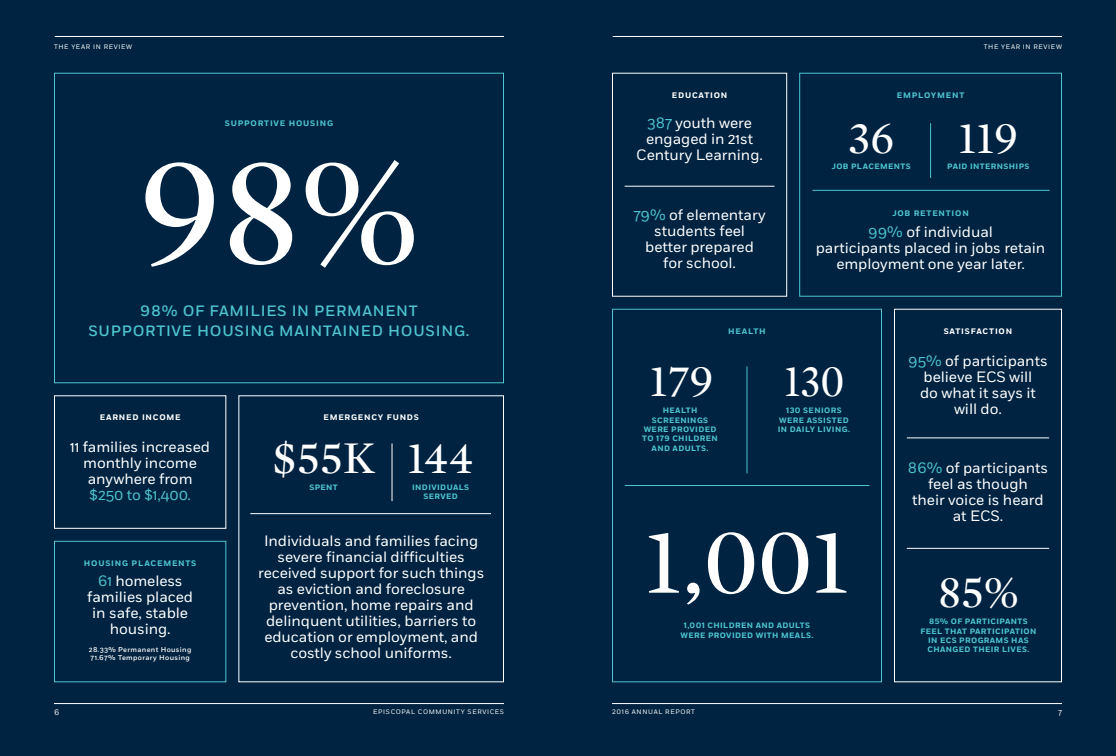
<style>
.page{position:relative;width:1116px;height:756px;background:#fff}
.page>*{position:absolute;margin:0;border:0;box-sizing:border-box;transform-origin:0 0}
.t1{font:159.6px "Mercury Display Roman";color:#fff}
.t2{font:96.2px "Mercury Display Roman";color:#fff}
.t3{font:46.3px "Mercury Display Roman";color:#fff}
.t4{font:46.3px "Mercury Display Roman";color:#fff;scale:.9 1}
.t5{font:15px/16px "Fort";letter-spacing:-.005em;color:#fff;text-align:center}
.t6{font:500 15px/20px "Fort";letter-spacing:.05em;color:#4dc4cf;text-align:center}
.t7{font:15px "Fort";color:#4dc4cf}
.t8{font:700 8px "Fort";letter-spacing:.1em;color:#4dc4cf}
.t9{font:700 8px "Fort";letter-spacing:.1em;color:#fff}
.t10{font:8px "Fort";color:#fff}
.t11{font:700 7.8px/9.4px "Fort";letter-spacing:.05em;color:#4dc4cf;text-align:center}
.t12{font:500 7px/8.4px "Fort";letter-spacing:.05em;color:#fff}
.t13{font:6.5px "Fort";letter-spacing:.1em;color:#fff}
.s1{color:#4dc4cf}
</style>
<div class="page">
<div style="left:558px;top:0;width:558px;height:756px;background:#002341"></div>
<div style="left:612px;top:309px;width:270px;height:373px;border:1px solid #4dc4cf"></div>
<div style="left:0;top:0;width:558px;height:756px;background:#002341"></div>
<div style="left:54px;top:73px;width:450px;height:310px;border:1px solid #4dc4cf"></div>
<div style="left:54px;top:395px;width:172px;height:134px;border:1px solid #fff"></div>
<div style="left:54px;top:541px;width:172px;height:141px;border:1px solid #4dc4cf"></div>
<hr style="left:392px;top:444px;width:1px;height:57px;background:#fff">
<hr style="left:250px;top:513px;width:241px;height:1px;background:#fff">
<hr style="left:55px;top:36px;width:449px;height:1px;background:#fff">
<hr style="left:613px;top:36px;width:449px;height:1px;background:#fff">
<hr style="left:54px;top:703px;width:450px;height:1px;background:#fff">
<div style="left:612px;top:73px;width:175px;height:224px;border:1px solid #fff"></div>
<div style="left:799px;top:73px;width:263px;height:224px;border:1px solid #4dc4cf"></div>
<hr style="left:930px;top:123px;width:1px;height:55px;background:#4dc4cf">
<hr style="left:812px;top:190px;width:238px;height:1px;background:#4dc4cf">
<hr style="left:612px;top:703px;width:450px;height:1px;background:#fff">
<hr style="left:625px;top:186px;width:150px;height:1px;background:#fff">
<div style="left:894px;top:309px;width:168px;height:373px;border:1px solid #fff"></div>
<hr style="left:746px;top:366px;width:1px;height:107px;background:#4dc4cf">
<hr style="left:625px;top:485px;width:245px;height:1px;background:#4dc4cf">
<hr style="left:907px;top:437px;width:142px;height:1px;background:#fff">
<hr style="left:907px;top:548px;width:142px;height:1px;background:#fff">
<p class="t13" style="left:54px;top:43px;width:80px">THE YEAR IN REVIEW</p>
<p class="t13" style="left:984px;top:43px;width:80px">THE YEAR IN REVIEW</p>
<p class="t8" style="left:225px;top:119px;width:110px">SUPPORTIVE HOUSING</p>
<h1 class="t1" style="left:139px;top:120px;width:282px">98%</h1>
<p class="t6" style="left:88px;top:301px;width:383px">98% OF FAMILIES IN PERMANENT<br>SUPPORTIVE HOUSING MAINTAINED HOUSING.</p>
<p class="t9" style="left:100px;top:413px;width:82px">EARNED INCOME</p>
<p class="t5" style="left:70px;top:439px;width:141px">11 families increased monthly income anywhere from</p>
<p class="t7" style="left:89px;top:486px;width:103px">$250 to $1,400.</p>
<p class="t8" style="left:84px;top:558px;width:114px">HOUSING PLACEMENTS</p>
<p class="t5" style="left:87px;top:573px;width:107px"><span class="s1">61</span> homeless families placed in safe, stable housing.</p>
<p class="t12" style="left:89px;top:645px;width:104px">28.33% Permanent Housing<br>71.67% Temporary Housing</p>
<p class="t9" style="left:323px;top:413px;width:97px">EMERGENCY FUNDS</p>
<h3 class="t3" style="left:272px;top:432px;width:104px">$55K</h3>
<p class="t11" style="left:309px;top:483px;width:30px">SPENT</p>
<h3 class="t3" style="left:407px;top:432px;width:68px">144</h3>
<p class="t11" style="left:412px;top:483px;width:58px">INDIVIDUALS<br>SERVED</p>
<p class="t5" style="left:258px;top:533px;width:228px">Individuals and families facing severe financial difficulties received support for such things as eviction and foreclosure prevention, home repairs and delinquent utilities, barriers to education or employment, and costly school uniforms.</p>
<p class="t10" style="left:54px;top:707px;width:7px">6</p>
<p class="t13" style="left:373px;top:708px;width:132px">EPISCOPAL COMMUNITY SERVICES</p>
<p class="t9" style="left:672px;top:90px;width:57px">EDUCATION</p>
<p class="t8" style="left:897px;top:90px;width:69px">EMPLOYMENT</p>
<h3 class="t3" style="left:848px;top:111px;width:48px">36</h3>
<p class="t11" style="left:832px;top:162px;width:80px">JOB PLACEMENTS</p>
<p class="t11" style="left:947px;top:162px;width:84px">PAID INTERNSHIPS</p>
<p class="t5" style="left:636px;top:115px;width:128px"><span class="s1">387</span> youth were engaged in 21st<br>Century Learning.</p>
<h3 class="t3" style="left:959px;top:111px;width:61px">119</h3>
<p class="t5" style="left:634px;top:207px;width:134px"><span class="s1">79%</span> of elementary students feel better prepared<br>for school.</p>
<p class="t8" style="left:892px;top:209px;width:78px">JOB RETENTION</p>
<p class="t5" style="left:816px;top:224px;width:231px"><span class="s1">99%</span> of individual<br>participants placed in jobs retain employment one year later.</p>
<p class="t8" style="left:728px;top:326px;width:39px">HEALTH</p>
<h3 class="t3" style="left:650px;top:354px;width:65px">179</h3>
<p class="t11" style="left:642px;top:406px;width:77px">HEALTH<br>SCREENINGS<br>WERE PROVIDED<br>TO 179 CHILDREN<br>AND ADULTS.</p>
<h3 class="t4" style="left:785px;top:354px;width:68px">130</h3>
<p class="t11" style="left:778px;top:406px;width:74px">130 SENIORS<br>WERE ASSISTED<br>IN DAILY LIVING.</p>
<p class="t9" style="left:944px;top:326px;width:70px">SATISFACTION</p>
<p class="t5" style="left:908px;top:353px;width:141px"><span class="s1">95%</span> of participants believe ECS will<br>do what it says it will do.</p>
<p class="t5" style="left:908px;top:460px;width:142px"><span class="s1">86%</span> of participants feel as though<br>their voice is heard at ECS.</p>
<h2 class="t2" style="left:645px;top:507px;width:206px">1,001</h2>
<p class="t11" style="left:680px;top:621px;width:135px">1,001 CHILDREN AND ADULTS<br>WERE PROVIDED WITH MEALS.</p>
<h3 class="t3" style="left:938px;top:565px;width:82px">85%</h3>
<p class="t11" style="left:921px;top:617px;width:117px">85% OF PARTICIPANTS<br>FEEL THAT PARTICIPATION<br>IN ECS PROGRAMS HAS<br>CHANGED THEIR LIVES.</p>
<p class="t13" style="left:612px;top:708px;width:84px">2016 ANNUAL REPORT</p>
<p class="t10" style="left:1058px;top:707px;width:5px">7</p>
</div>
